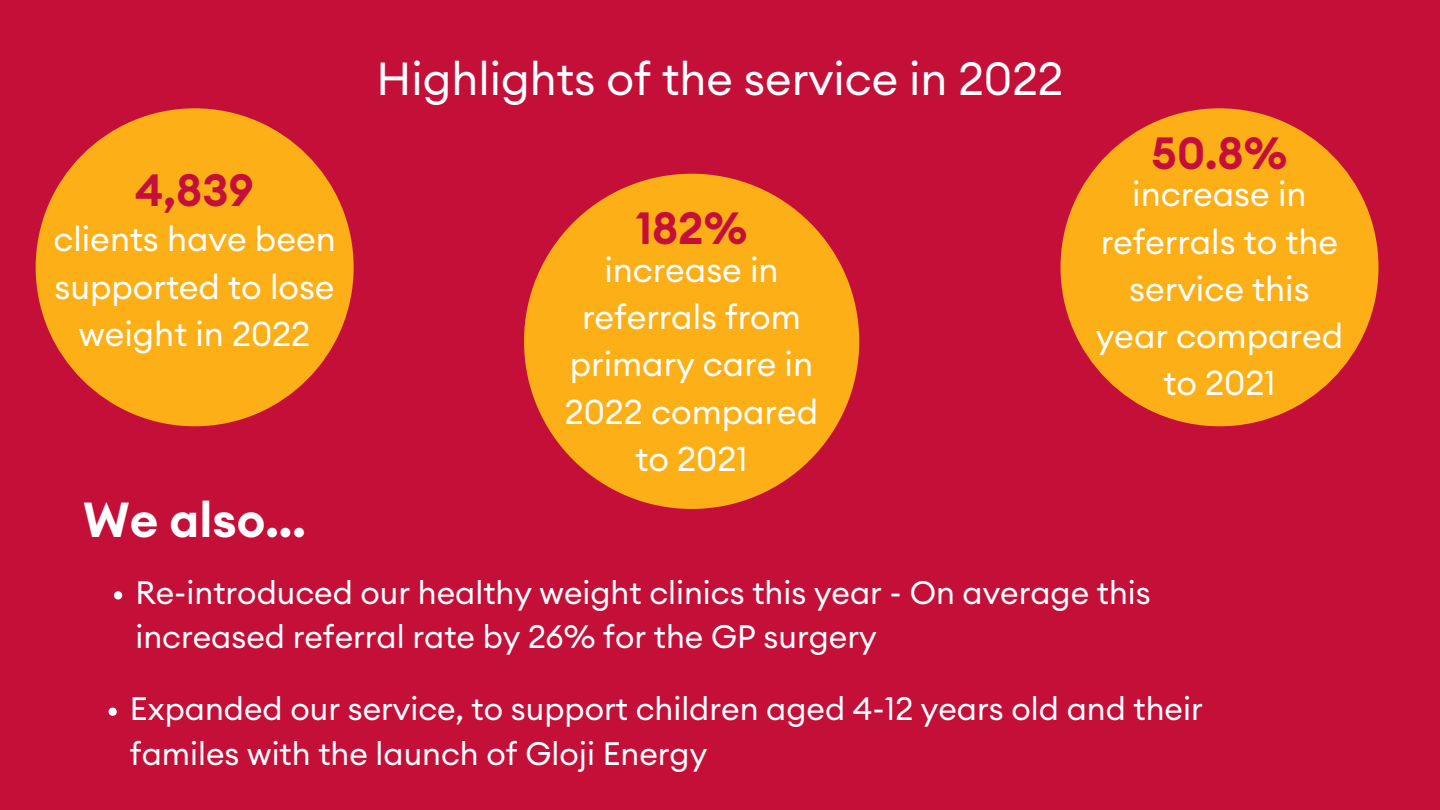
<style>
.page{position:relative;width:1440px;height:810px;background:#c40f39}
.page>*{position:absolute;margin:0;border:0;box-sizing:border-box;transform-origin:0 0}
.t1{font:600 48.5px "Euclid Circular A";color:#fff}
.t2{font:45.7px "Euclid Circular A";color:#fff}
.t3{font:600 44.5px "Euclid Circular A";color:#c40f39}
.t4{font:34px/47.2px "Euclid Circular A";color:#fff;text-align:center}
.t5{font:32px/44.2px "Euclid Circular A";color:#fff}
</style>
<div class="page">
<div style="left:36px;top:108px;width:318px;height:318px;background:#fcaf17;border-radius:50%"></div>
<div style="left:524px;top:174px;width:335px;height:335px;background:#fcaf17;border-radius:50%"></div>
<svg style="left:114px;top:591px;width:8px;height:9px"></svg>
<svg style="left:109px;top:708px;width:8px;height:8px"></svg>
<div style="left:1061px;top:108px;width:318px;height:318px;background:#fcaf17;border-radius:50%"></div>
<h3 class="t3" style="left:135px;top:170px;width:120px">4,839</h3>
<p class="t4" style="left:53px;top:217px;width:284px">clients have been supported to lose weight in 2022</p>
<h1 class="t1" style="left:83px;top:497px;width:224px">We also...</h1>
<h2 class="t2" style="left:376px;top:58px;width:689px">Highlights of the service in 2022</h2>
<h3 class="t3" style="left:636px;top:208px;width:113px">182%</h3>
<p class="t4" style="left:565px;top:248px;width:255px">increase in referrals from primary care in<br>2022 compared to 2021</p>
<h3 class="t3" style="left:1152px;top:133px;width:137px">50.8%</h3>
<p class="t4" style="left:1096px;top:172px;width:249px">increase in referrals to the service this year compared to 2021</p>
<p class="t5" style="left:135px;top:572px;width:1017px">Re-introduced our healthy weight clinics this year - On average this increased referral rate by 26% for the GP surgery</p>
<p class="t5" style="left:130px;top:688px;width:1074px">Expanded our service, to support children aged 4-12 years old and their familes with the launch of Gloji Energy</p>
</div>
